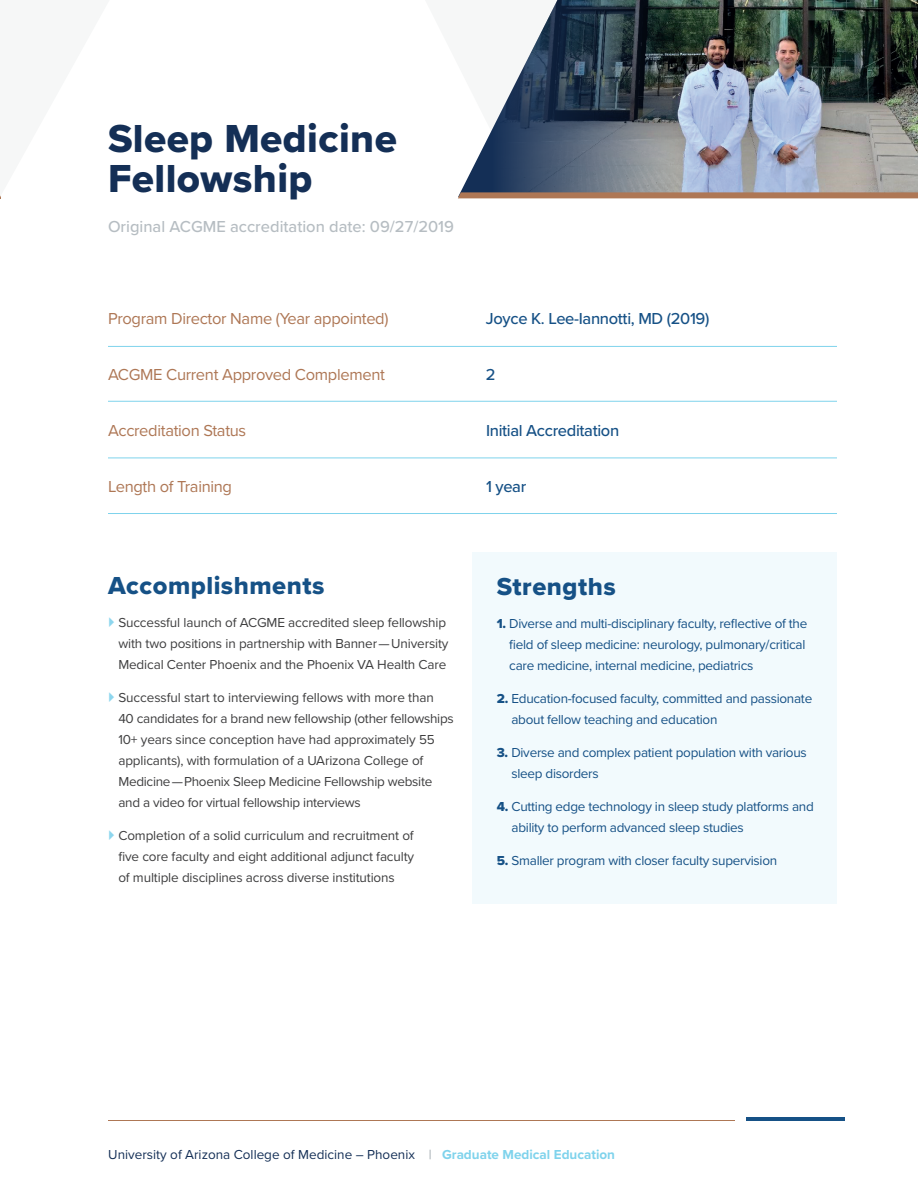
<style>
.page{position:relative;width:918px;height:1188px;background:#fff}
.page>*{position:absolute;margin:0;border:0;box-sizing:border-box;transform-origin:0 0}
.t1{font:40.5px/40.5px "Proxima Nova Extrabld";letter-spacing:.01em;color:#142f56}
.t2{font:25.5px "Proxima Nova Extrabld";letter-spacing:.02em;color:#165186}
.t3{font:16.5px "Proxima Nova";letter-spacing:-.02em;color:#ae7755}
.t4{font:500 16.5px "Proxima Nova";letter-spacing:-.02em;color:#165186}
.t5{font:500 16.5px "Proxima Nova";color:#b6bdc2}
.t6{font:13.5px/21px "Proxima Nova";letter-spacing:-.01em;color:#3e3e3f}
.t7{font:13.5px/21px "Proxima Nova";letter-spacing:-.02em;color:#165186}
.t8{font:13.5px "Proxima Nova";color:#142f56}
.s1{font-family:"Proxima Nova Extrabld"}
.s2{font-weight:700;color:#b6bdc2}
.s3{font-weight:700;color:#7fd3ec}
</style>
<div class="page">
<hr style="left:747px;top:1118px;width:98px;height:3px;background:#165186">
<hr style="left:108px;top:1120px;width:627px;height:1px;background:#ae7755">
<div style="left:472px;top:552px;width:365px;height:351px;background:#f2fafd"></div>
<hr style="left:108px;top:346px;width:729px;height:1px;background:#7fd3ec">
<hr style="left:108px;top:401px;width:729px;height:1px;background:#7fd3ec">
<hr style="left:108px;top:458px;width:729px;height:1px;background:#7fd3ec">
<hr style="left:108px;top:513px;width:729px;height:1px;background:#7fd3ec">
<img style="left:460px;top:0;width:458px;height:192px">
<svg style="left:458px;top:192px;width:460px;height:6px;background:#ab785a"></svg>
<h1 class="t1" style="left:108px;top:118px;width:290px">Sleep Medicine<br>Fellowship</h1>
<p class="t5" style="left:108px;top:215px;width:348px">Original ACGME accreditation date: 09/27/2019</p>
<p class="t3" style="left:108px;top:306px;width:282px">Program Director Name (Year appointed)</p>
<p class="t4" style="left:486px;top:306px;width:225px">Joyce K. Lee-Iannotti, MD (2019)</p>
<p class="t3" style="left:108px;top:363px;width:278px">ACGME Current Approved Complement</p>
<p class="t4" style="left:486px;top:363px;width:11px">2</p>
<p class="t3" style="left:108px;top:419px;width:140px">Accreditation Status</p>
<p class="t4" style="left:486px;top:419px;width:135px">Initial Accreditation</p>
<p class="t3" style="left:108px;top:474px;width:126px">Length of Training</p>
<p class="t4" style="left:486px;top:474px;width:42px">1 year</p>
<h2 class="t2" style="left:108px;top:566px;width:218px">Accomplishments</h2>
<p class="t6" style="left:118px;top:611px;width:332px">Successful launch of ACGME accredited sleep fellowship with two positions in partnership with Banner — University<br>Medical Center Phoenix and the Phoenix VA Health Care</p>
<p class="t6" style="left:118px;top:686px;width:337px">Successful start to interviewing fellows with more than<br>40 candidates for a brand new fellowship (other fellowships 10+ years since conception have had approximately 55 applicants), with formulation of a UArizona College of Medicine — Phoenix Sleep Medicine Fellowship website and a video for virtual fellowship interviews</p>
<p class="t6" style="left:118px;top:824px;width:297px;text-align:justify">Completion of a solid curriculum and recruitment of five core faculty and eight additional adjunct faculty of multiple disciplines across diverse institutions</p>
<h2 class="t2" style="left:497px;top:568px;width:120px">Strengths</h2>
<p class="t7" style="left:509px;top:612px;width:300px;text-indent:-12px"><span class="s1">1.</span> Diverse and multi-disciplinary faculty, reflective of the field of sleep medicine: neurology, pulmonary/critical care medicine, internal medicine, pediatrics</p>
<p class="t7" style="left:511px;top:687px;width:302px;text-indent:-15px"><span class="s1">2.</span> Education-focused faculty, committed and passionate about fellow teaching and education</p>
<p class="t7" style="left:511px;top:741px;width:297px;text-indent:-15px"><span class="s1">3.</span> Diverse and complex patient population with various sleep disorders</p>
<p class="t7" style="left:512px;top:795px;width:304px;text-indent:-15px"><span class="s1">4.</span> Cutting edge technology in sleep study platforms and ability to perform advanced sleep studies</p>
<p class="t7" style="left:497px;top:849px;width:282px"><span class="s1">5.</span> Smaller program with closer faculty supervision</p>
<p class="t8" style="left:108px;top:1145px;width:508px">University of Arizona College of Medicine – Phoenix <span class="s2">|</span> <span class="s3">Graduate Medical Education</span></p>
</div>
